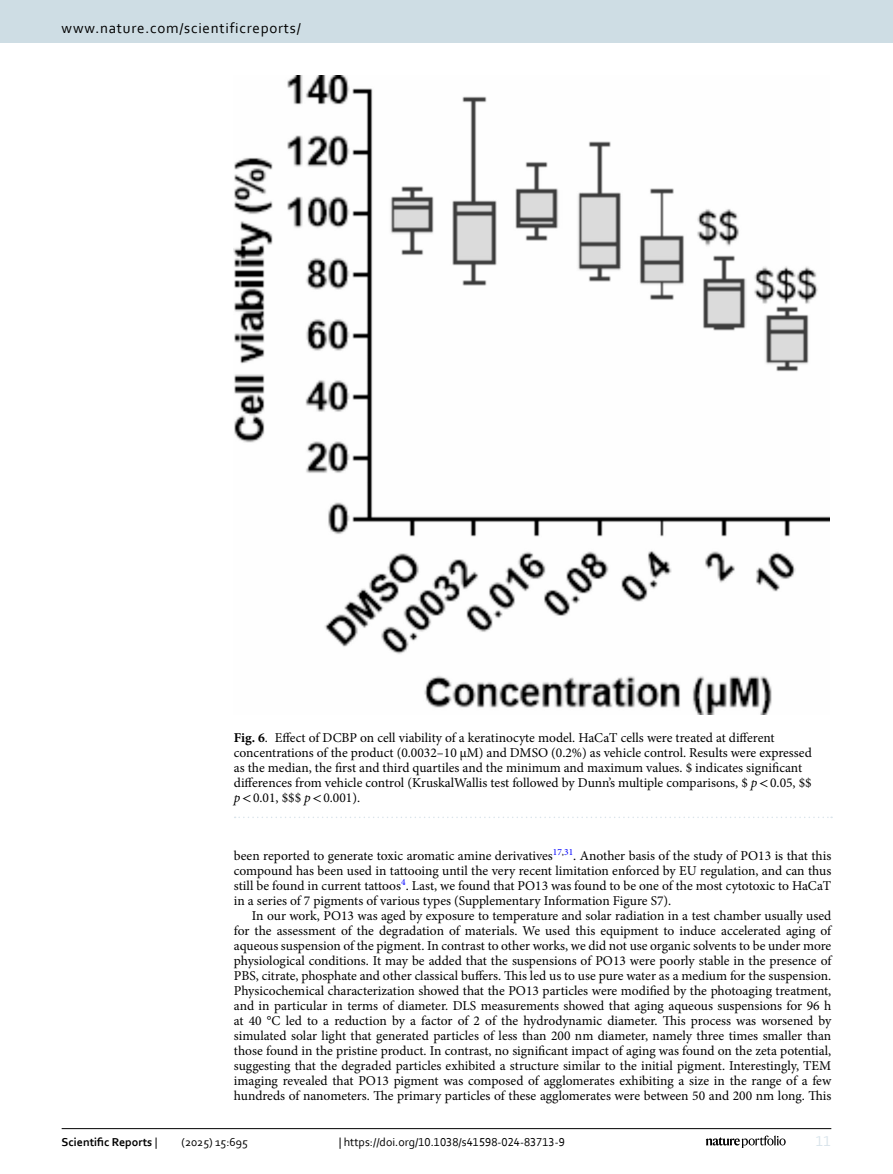
<style>
.page{position:relative;width:893px;height:1174px;background:#fff}
.page>*{position:absolute;margin:0;border:0;box-sizing:border-box;transform-origin:0 0}
.t1{font:15px "Corbel";letter-spacing:.05em;color:#000}
.t2{font:15px "Corbel";color:#d9e4eb}
.Body_Text_Indent{font:13.5px/15px "Minion Pro";color:#000;text-align:justify}
.Figure_Caption{font:13.5px/15px "Minion Pro";color:#000}
.Body_Text{font:13.5px/15px "Minion Pro";color:#000;text-align:justify}
.t3{font:12px "Corbel";color:#000}
.t4{font:700 12px "Corbel";color:#000}
.s1{font-weight:700}
.s2{font-style:italic}
.s3{font-family:"STIX"}
.s4{font-weight:400}
</style>
<div class="page">
<img style="left:234px;top:76px;width:595px;height:638px">
<svg style="left:235px;top:816px;width:597px;height:2px"></svg>
<hr style="left:62px;top:1128px;width:769px;height:1px;background:#000">
<svg style="left:706px;top:1135px;width:80px;height:12px"></svg>
<div style="left:0;top:0;width:893px;height:43px;background:#cedde4"></div>
<p class="t1" style="left:62px;top:18px;width:241px">www.nature.com/scientificreports/</p>
<p class="Figure_Caption" style="left:234px;top:730px;width:579px"><span class="s1">Fig. 6</span>. Effect of DCBP on cell viability of a keratinocyte model. HaCaT cells were treated at different concentrations of the product (0.0032–10 µM) and DMSO (0.2%) as vehicle control. Results were expressed as the median, the first and third quartiles and the minimum and maximum values. $ indicates significant differences from vehicle control (KruskalWallis test followed by Dunn’s multiple comparisons, $ <span class="s2">p</span><span class="s3">&lt;</span>0.05, $$ <span class="s2">p</span><span class="s3">&lt;</span>0.01, $$$ <span class="s2">p</span><span class="s3">&lt;</span>0.001).</p>
<p class="Body_Text" style="left:234px;top:848px;width:599px">been reported to generate toxic aromatic amine derivatives<sup>17</sup><sup>,</sup><sup>31</sup>. Another basis of the study of PO13 is that this compound has been used in tattooing until the very recent limitation enforced by EU regulation, and can thus still be found in current tattoos<sup>4</sup>. Last, we found that PO13 was found to be one of the most cytotoxic to HaCaT in a series of 7 pigments of various types (Supplementary Information Figure S7).</p>
<p class="Body_Text_Indent" style="left:234px;top:908px;width:599px;text-indent:18px">In our work, PO13 was aged by exposure to temperature and solar radiation in a test chamber usually used for the assessment of the degradation of materials. We used this equipment to induce accelerated aging of aqueous suspension of the pigment. In contrast to other works, we did not use organic solvents to be under more physiological conditions. It may be added that the suspensions of PO13 were poorly stable in the presence of PBS, citrate, phosphate and other classical buffers. This led us to use pure water as a medium for the suspension.<br>Physicochemical characterization showed that the PO13 particles were modified by the photoaging treatment, and in particular in terms of diameter. DLS measurements showed that aging aqueous suspensions for 96 h at 40 °C led to a reduction by a factor of 2 of the hydrodynamic diameter. This process was worsened by simulated solar light that generated particles of less than 200 nm diameter, namely three times smaller than those found in the pristine product. In contrast, no significant impact of aging was found on the zeta potential, suggesting that the degraded particles exhibited a structure similar to the initial pigment. Interestingly, TEM imaging revealed that PO13 pigment was composed of agglomerates exhibiting a size in the range of a few hundreds of nanometers. The primary particles of these agglomerates were between 50 and 200 nm long. This</p>
<p class="t4" style="left:62px;top:1134px;width:97px">Scientific Reports <span class="s4">|</span></p>
<p class="t3" style="left:181px;top:1134px;width:68px">(2025) 15:695</p>
<p class="t3" style="left:339px;top:1134px;width:228px">| https://doi.org/10.1038/s41598-024-83713-9</p>
<p class="t2" style="left:816px;top:1132px;width:17px">11</p>
</div>
